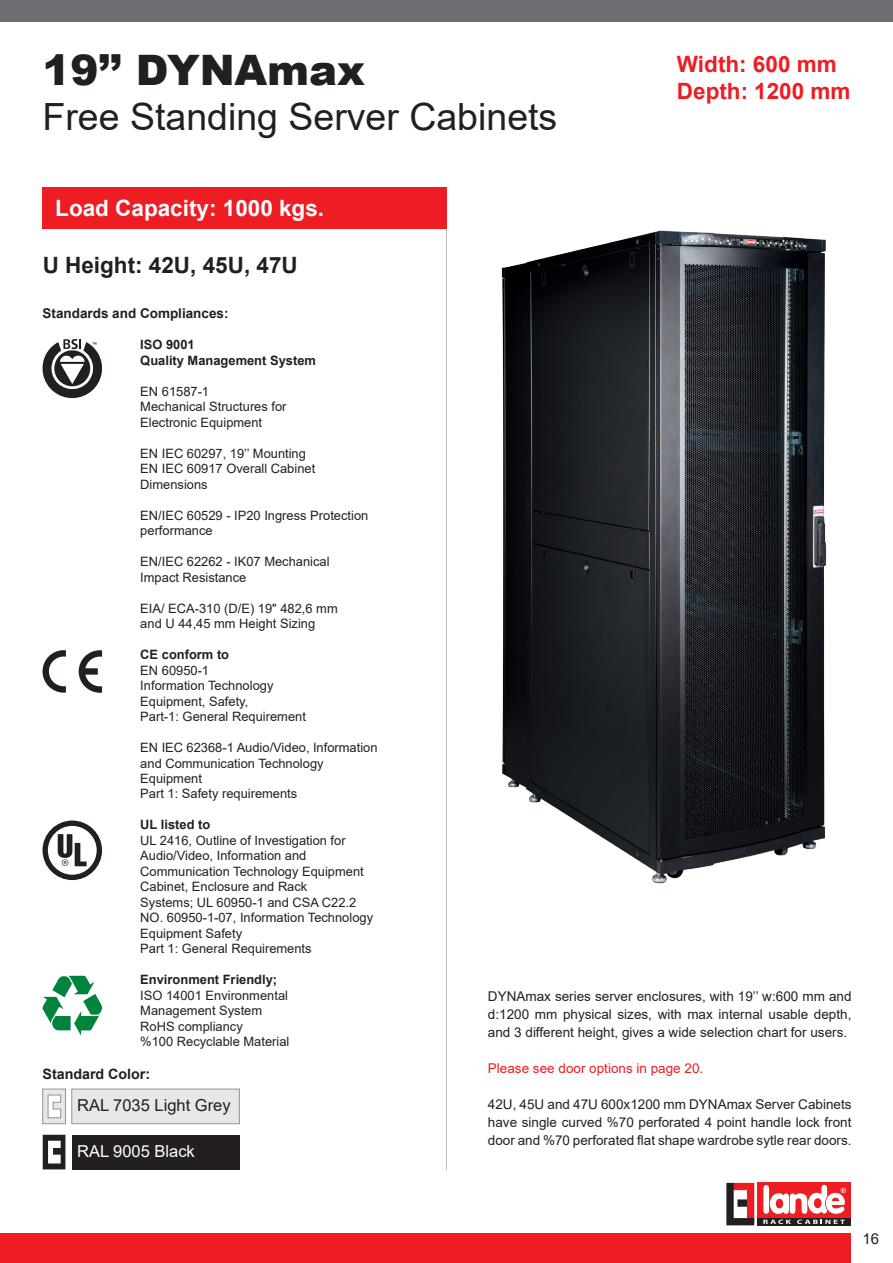
<style>
.page{position:relative;width:893px;height:1263px;background:#fff}
.page>*{position:absolute;margin:0;border:0;box-sizing:border-box;transform-origin:0 0}
.t1{font:900 42px "Arial";color:#231f20}
.t2{font:37.5px "Arial";color:#231f20}
.t3{font:700 22.5px/27px "Arial";color:#ee1d23}
.t4{font:700 22.5px "Arial";color:#fff}
.t5{font:700 22.5px "Arial";color:#231f20}
.t6{font:16.5px "Arial";color:#231f20}
.t7{font:16.5px "Arial";color:#fff}
.t8{font:15px "Arial";color:#231f20}
.t9{font:700 14.25px "Arial";color:#231f20}
.t10{font:13.5px/18px "Arial";color:#231f20;text-align:justify}
.t11{font:13.5px "Arial";color:#ee1d23}
.t12{font:700 13.5px "Arial";color:#231f20}
.t13{font:12.9px/15.5px "Arial";color:#231f20}
.t14{font:700 12.9px/15.5px "Arial";color:#231f20}
</style>
<div class="page">
<div style="left:0;top:0;width:893px;height:21px;background:#6c6d70"></div>
<div style="left:0;top:1233px;width:850px;height:30px;background:#ee1d23"></div>
<div style="left:757px;top:1217px;width:93px;height:8px;background:#231f20"></div>
<div style="left:757px;top:1183px;width:93px;height:35px;background:#ee1d23"></div>
<svg style="left:726px;top:1183px;width:28px;height:42px"></svg>
<div style="left:737px;top:1199px;width:10px;height:8px;background:#231f20"></div>
<svg style="left:763px;top:1185px;width:83px;height:39px"></svg>
<hr style="left:446px;top:196px;width:1px;height:973px;background:#bcbdc0">
<div style="left:43px;top:187px;width:404px;height:42px;background:#ee1d23"></div>
<img style="left:501px;top:230px;width:326px;height:654px">
<svg style="left:43px;top:820px;width:59px;height:60px"></svg>
<svg style="left:43px;top:976px;width:59px;height:60px"></svg>
<svg style="left:43px;top:650px;width:23px;height:43px"></svg>
<svg style="left:79px;top:650px;width:23px;height:43px"></svg>
<svg style="left:42px;top:339px;width:60px;height:60px"></svg>
<div style="left:72px;top:1089px;width:168px;height:35px;background:#e6e7e9;border:1px solid #939598"></div>
<svg style="left:42px;top:1089px;width:24px;height:35px"></svg>
<div style="left:72px;top:1135px;width:167px;height:34px;background:#231f20"></div>
<svg style="left:43px;top:1135px;width:22px;height:34px"></svg>
<h1 class="t1" style="left:43px;top:40px;width:324px">19’’ DYNAmax</h1>
<h2 class="t2" style="left:43px;top:91px;width:516px">Free Standing Server Cabinets</h2>
<h3 class="t3" style="left:677px;top:51px;width:175px">Width: 600 mm<br>Depth: 1200 mm</h3>
<h3 class="t4" style="left:55px;top:192px;width:270px">Load Capacity: 1000 kgs.</h3>
<h3 class="t5" style="left:43px;top:249px;width:257px">U Height: 42U, 45U, 47U</h3>
<p class="t12" style="left:43px;top:304px;width:188px">Standards and Compliances:</p>
<p class="t14" style="left:140px;top:337px;width:177px">ISO 9001<br>Quality Management System</p>
<p class="t13" style="left:140px;top:384px;width:148px">EN 61587-1<br>Mechanical Structures for<br>Electronic Equipment</p>
<p class="t13" style="left:140px;top:445px;width:176px">EN IEC 60297, 19’’ Mounting<br>EN IEC 60917 Overall Cabinet<br>Dimensions</p>
<p class="t13" style="left:140px;top:507px;width:230px">EN/IEC 60529 - IP20 Ingress Protection performance</p>
<p class="t13" style="left:140px;top:554px;width:191px">EN/IEC 62262 - IK07 Mechanical<br>Impact Resistance</p>
<p class="t13" style="left:140px;top:600px;width:199px">EIA/ ECA-310 (D/E) 19" 482,6 mm and U 44,45 mm Height Sizing</p>
<p class="t14" style="left:140px;top:647px;width:90px">CE conform to</p>
<p class="t13" style="left:140px;top:662px;width:167px">EN 60950-1<br>Information Technology<br>Equipment, Safety,<br>Part-1: General Requirement</p>
<p class="t13" style="left:140px;top:740px;width:239px">EN IEC 62368-1 Audio/Video, Information and Communication Technology<br>Equipment<br>Part 1: Safety requirements</p>
<p class="t14" style="left:140px;top:817px;width:72px">UL listed to</p>
<p class="t13" style="left:140px;top:832px;width:234px">UL 2416, Outline of Investigation for<br>Audio/Video, Information and<br>Communication Technology Equipment<br>Cabinet, Enclosure and Rack<br>Systems; UL 60950-1 and CSA C22.2<br>NO. 60950-1-07, Information Technology<br>Equipment Safety<br>Part 1: General Requirements</p>
<p class="t14" style="left:140px;top:972px;width:138px">Environment Friendly;</p>
<p class="t13" style="left:140px;top:987px;width:151px">ISO 14001 Environmental<br>Management System<br>RoHS compliancy<br>%100 Recyclable Material</p>
<p class="t9" style="left:43px;top:1064px;width:109px">Standard Color:</p>
<p class="t6" style="left:77px;top:1094px;width:155px">RAL 7035 Light Grey</p>
<p class="t7" style="left:77px;top:1140px;width:119px">RAL 9005 Black</p>
<p class="t10" style="left:488px;top:987px;width:365px">DYNAmax series server enclosures, with 19’’ w:600 mm and d:1200 mm physical sizes, with max internal usable depth, and 3 different height, gives a wide selection chart for users.</p>
<p class="t11" style="left:488px;top:1058px;width:217px">Please see door options in page 20.</p>
<p class="t10" style="left:488px;top:1095px;width:365px">42U, 45U and 47U 600x1200 mm DYNAmax Server Cabinets have single curved %70 perforated 4 point handle lock front door and %70 perforated flat shape wardrobe sytle rear doors.</p>
<p class="t8" style="left:862px;top:1228px;width:18px">16</p>
</div>
